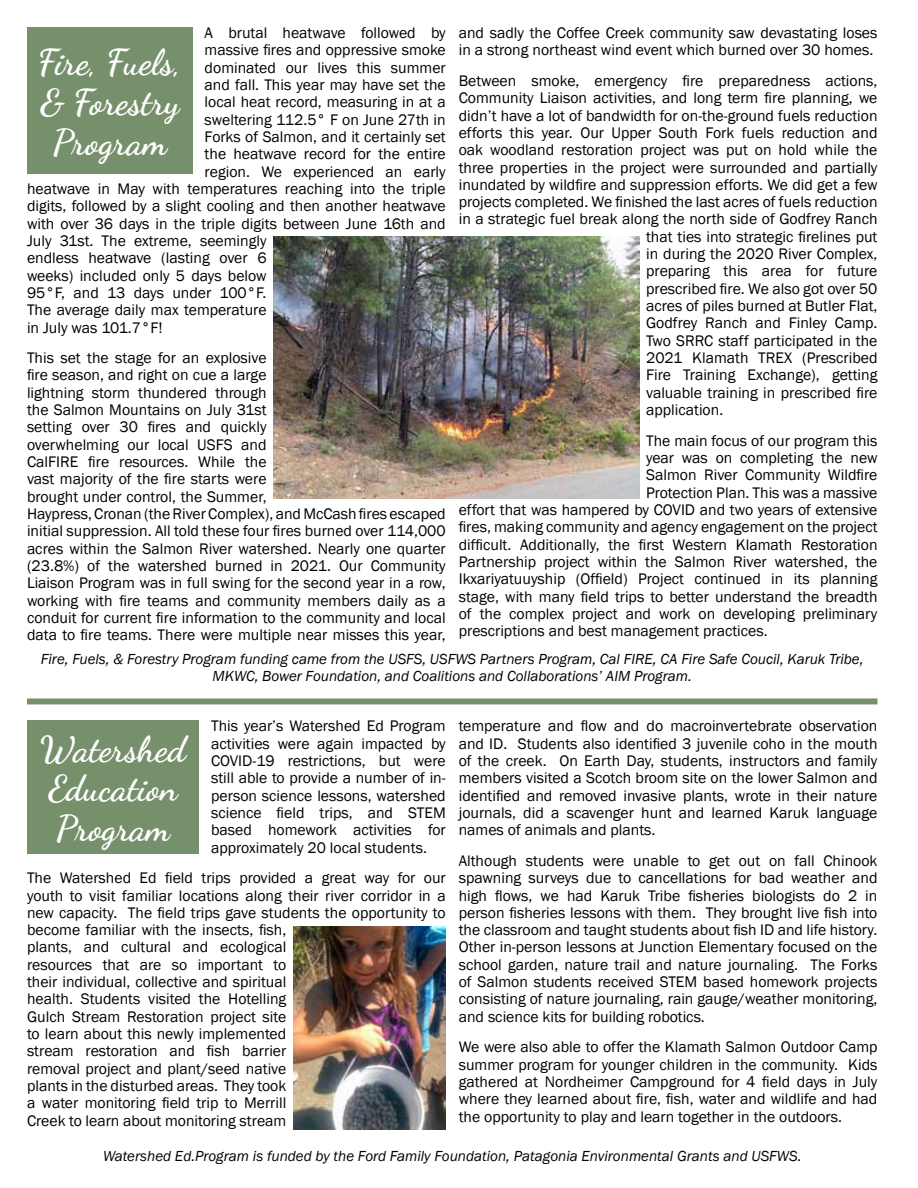
<style>
.page{position:relative;width:918px;height:1188px;background:#fff}
.page>*{position:absolute;margin:0;border:0;box-sizing:border-box;transform-origin:0 0}
.t1{font:700 36px/39.6px "Dancing Script";color:#fff}
.t2{font:15.75px/17.4px "Franklin Gothic";color:#000;text-align:justify}
.t3{font:italic 15px/16.5px "Franklin Gothic";color:#000;text-align:center}
</style>
<div class="page">
<img style="left:293px;top:927px;width:152px;height:203px">
<div style="left:27px;top:720px;width:172px;height:134px;background:#77906c"></div>
<div style="left:27px;top:698px;width:851px;height:6px;background:#77906c"></div>
<div style="left:27px;top:27px;width:165px;height:147px;background:#77906c"></div>
<img style="left:273px;top:236px;width:366px;height:263px">
<p class="t2" style="left:205px;top:24px;width:243px">A brutal heatwave followed by</p>
<p class="t2" style="left:205px;top:42px;width:243px">massive fires and oppressive smoke</p>
<p class="t2" style="left:205px;top:59px;width:243px">dominated our lives this summer</p>
<p class="t2" style="left:205px;top:76px;width:243px">and fall. This year may have set the</p>
<p class="t2" style="left:205px;top:94px;width:243px">local heat record, measuring in at a</p>
<p class="t2" style="left:205px;top:111px;width:243px">sweltering 112.5° F on June 27th in</p>
<p class="t2" style="left:205px;top:128px;width:243px">Forks of Salmon, and it certainly set</p>
<p class="t2" style="left:205px;top:146px;width:243px">the heatwave record for the entire</p>
<p class="t2" style="left:205px;top:163px;width:243px">region. We experienced an early</p>
<p class="t2" style="left:27px;top:180px;width:420px">heatwave in May with temperatures reaching into the triple</p>
<p class="t2" style="left:27px;top:198px;width:420px">digits, followed by a slight cooling and then another heatwave</p>
<p class="t2" style="left:27px;top:215px;width:420px">with over 36 days in the triple digits between June 16th and</p>
<p class="t2" style="left:27px;top:232px;width:241px">July 31st. The extreme, seemingly</p>
<p class="t2" style="left:27px;top:250px;width:241px">endless heatwave (lasting over 6</p>
<p class="t2" style="left:27px;top:267px;width:241px">weeks) included only 5 days below</p>
<p class="t2" style="left:27px;top:284px;width:241px">95°F, and 13 days under 100°F.</p>
<p class="t2" style="left:27px;top:302px;width:241px">The average daily max temperature</p>
<p class="t2" style="left:27px;top:319px;width:137px">in July was 101.7°F!</p>
<p class="t2" style="left:27px;top:350px;width:420px;text-align:left">This set the stage for an explosive<br>fire season, and right on cue a large<br>lightning storm thundered through<br>the Salmon Mountains on July 31st<br>setting over 30 fires and quickly<br>overwhelming our local USFS and<br>CalFIRE fire resources. While the<br>vast majority of the fire starts were<br>brought under control, the Summer,<br>Haypress, Cronan (the River Complex), and McCash fires escaped initial suppression. All told these four fires burned over 114,000 acres within the Salmon River watershed. Nearly one quarter (23.8%) of the watershed burned in 2021. Our Community Liaison Program was in full swing for the second year in a row, working with fire teams and community members daily as a conduit for current fire information to the community and local data to fire teams. There were multiple near misses this year,</p>
<p class="t3" style="left:41px;top:651px;width:824px">Fire, Fuels, &amp; Forestry Program funding came from the USFS, USFWS Partners Program, Cal FIRE, CA Fire Safe Coucil, Karuk Tribe,<br>MKWC, Bower Foundation, and Coalitions and Collaborations’ AIM Program.</p>
<p class="t2" style="left:459px;top:24px;width:420px">and sadly the Coffee Creek community saw devastating loses in a strong northeast wind event which burned over 30 homes.</p>
<p class="t2" style="left:459px;top:72px;width:420px">Between smoke, emergency fire preparedness actions,</p>
<p class="t2" style="left:459px;top:90px;width:420px">Community Liaison activities, and long term fire planning, we</p>
<p class="t2" style="left:459px;top:107px;width:420px">didn’t have a lot of bandwidth for on-the-ground fuels reduction</p>
<p class="t2" style="left:459px;top:124px;width:420px">efforts this year. Our Upper South Fork fuels reduction and</p>
<p class="t2" style="left:459px;top:142px;width:420px">oak woodland restoration project was put on hold while the</p>
<p class="t2" style="left:459px;top:159px;width:420px">three properties in the project were surrounded and partially</p>
<p class="t2" style="left:459px;top:176px;width:420px">inundated by wildfire and suppression efforts. We did get a few</p>
<p class="t2" style="left:459px;top:194px;width:420px">projects completed. We finished the last acres of fuels reduction</p>
<p class="t2" style="left:459px;top:211px;width:420px">in a strategic fuel break along the north side of Godfrey Ranch</p>
<p class="t2" style="left:646px;top:228px;width:233px">that ties into strategic firelines put</p>
<p class="t2" style="left:646px;top:246px;width:233px">in during the 2020 River Complex,</p>
<p class="t2" style="left:646px;top:263px;width:233px">preparing this area for future</p>
<p class="t2" style="left:646px;top:280px;width:233px">prescribed fire. We also got over 50</p>
<p class="t2" style="left:646px;top:297px;width:233px">acres of piles burned at Butler Flat,</p>
<p class="t2" style="left:646px;top:315px;width:233px">Godfrey Ranch and Finley Camp.</p>
<p class="t2" style="left:646px;top:332px;width:233px">Two SRRC staff participated in the</p>
<p class="t2" style="left:646px;top:349px;width:233px">2021 Klamath TREX (Prescribed</p>
<p class="t2" style="left:646px;top:367px;width:233px">Fire Training Exchange), getting</p>
<p class="t2" style="left:646px;top:384px;width:233px">valuable training in prescribed fire</p>
<p class="t2" style="left:646px;top:401px;width:79px">application.</p>
<p class="t2" style="left:646px;top:432px;width:233px">The main focus of our program this</p>
<p class="t2" style="left:646px;top:449px;width:233px">year was on completing the new</p>
<p class="t2" style="left:646px;top:467px;width:233px">Salmon River Community Wildfire</p>
<p class="t2" style="left:646px;top:484px;width:233px">Protection Plan. This was a massive</p>
<p class="t2" style="left:459px;top:501px;width:420px">effort that was hampered by COVID and two years of extensive</p>
<p class="t2" style="left:459px;top:519px;width:420px">fires, making community and agency engagement on the project</p>
<p class="t2" style="left:459px;top:536px;width:420px">difficult. Additionally, the first Western Klamath Restoration</p>
<p class="t2" style="left:459px;top:553px;width:420px">Partnership project within the Salmon River watershed, the</p>
<p class="t2" style="left:459px;top:571px;width:420px">Ikxariyatuuyship (Offield) Project continued in its planning</p>
<p class="t2" style="left:459px;top:588px;width:420px">stage, with many field trips to better understand the breadth</p>
<p class="t2" style="left:459px;top:605px;width:420px">of the complex project and work on developing preliminary</p>
<p class="t2" style="left:459px;top:623px;width:310px">prescriptions and best management practices.</p>
<h1 class="t1" style="left:38px;top:43px;width:145px;text-align:center">Fire, Fuels, &amp; Forestry<br>Program</h1>
<p class="t2" style="left:459px;top:718px;width:420px">temperature and flow and do macroinvertebrate observation and ID. Students also identified 3 juvenile coho in the mouth of the creek. On Earth Day, students, instructors and family members visited a Scotch broom site on the lower Salmon and identified and removed invasive plants, wrote in their nature journals, did a scavenger hunt and learned Karuk language names of animals and plants.</p>
<p class="t2" style="left:459px;top:852px;width:420px">Although students were unable to get out on fall Chinook spawning surveys due to cancellations for bad weather and high flows, we had Karuk Tribe fisheries biologists do 2 in person fisheries lessons with them. They brought live fish into the classroom and taught students about fish ID and life history.<br>Other in-person lessons at Junction Elementary focused on the school garden, nature trail and nature journaling. The Forks of Salmon students received STEM based homework projects consisting of nature journaling, rain gauge/weather monitoring, and science kits for building robotics.</p>
<p class="t2" style="left:459px;top:1039px;width:420px">We were also able to offer the Klamath Salmon Outdoor Camp summer program for younger children in the community. Kids gathered at Nordheimer Campground for 4 field days in July where they learned about fire, fish, water and wildlife and had the opportunity to play and learn together in the outdoors.</p>
<p class="t2" style="left:211px;top:718px;width:236px">This year’s Watershed Ed Program activities were again impacted by COVID-19 restrictions, but were still able to provide a number of in&shy;person science lessons, watershed science field trips, and STEM based homework activities for approximately 20 local students.</p>
<p class="t2" style="left:27px;top:870px;width:420px;text-align:left">The Watershed Ed field trips provided a great way for our youth to visit familiar locations along their river corridor in a new capacity. The field trips gave students the opportunity to become familiar with the insects, fish,<br>plants, and cultural and ecological<br>resources that are so important to<br>their individual, collective and spiritual<br>health. Students visited the Hotelling<br>Gulch Stream Restoration project site<br>to learn about this newly implemented<br>stream restoration and fish barrier<br>removal project and plant/seed native<br>plants in the disturbed areas. They took<br>a water monitoring field trip to Merrill<br>Creek to learn about monitoring stream</p>
<p class="t3" style="left:103px;top:1148px;width:700px">Watershed Ed.Program is funded by the Ford Family Foundation, Patagonia Environmental Grants and USFWS.</p>
<h1 class="t1" style="left:40px;top:729px;width:147px">Watershed<br>Education<br>Program</h1>
</div>
